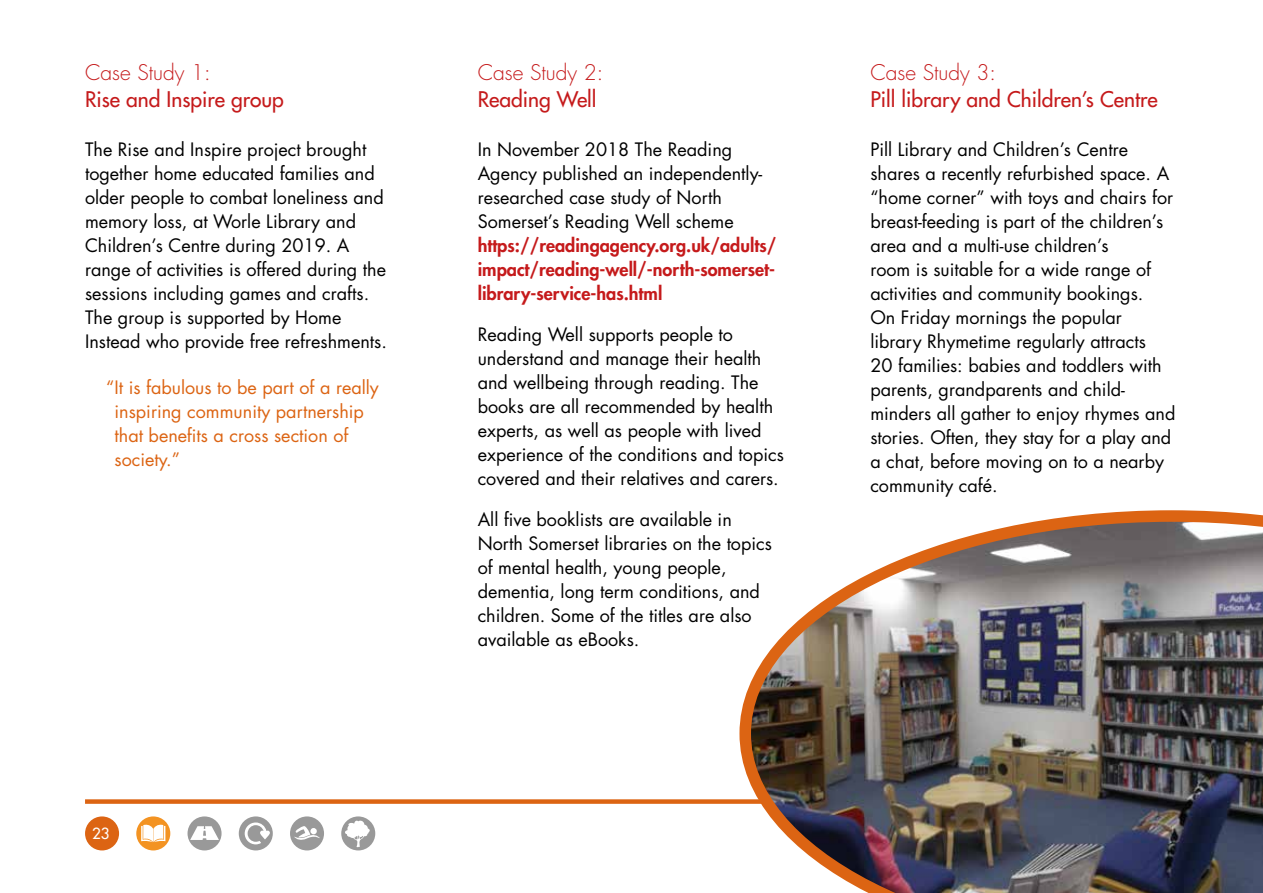
<style>
.page{position:relative;width:1263px;height:893px;background:#fff}
.page>*{position:absolute;margin:0;border:0;box-sizing:border-box;transform-origin:0 0}
.Heading_4__H4{font:21px/27px "Futura LT";color:#c51a1b}
.Heading_4__H4-2{font:300 21px/27px "Futura LT";color:#c51a1b}
.Text__P{font:18px/24px "Futura LT";color:#000}
.Quote__P{font:18px/24px "Futura LT";color:#dc6413}
.t1{font:15px "Futura LT";color:#fff}
.s1{font-weight:300}
.s2{font-weight:400}
.s3{font-weight:800;color:#c51a1b}
</style>
<div class="page">
<div style="left:85px;top:799px;width:1093px;height:5px;background:#dc6413"></div>
<div style="left:136px;top:816px;width:34px;height:34px;background:#f39322;border-radius:50%"></div>
<svg style="left:141px;top:824px;width:24px;height:18px"></svg>
<div style="left:188px;top:816px;width:34px;height:34px;background:#999;border-radius:50%"></div>
<svg style="left:190px;top:826px;width:29px;height:14px"></svg>
<div style="left:239px;top:816px;width:34px;height:34px;background:#999;border-radius:50%"></div>
<svg style="left:245px;top:822px;width:25px;height:22px"></svg>
<div style="left:290px;top:816px;width:34px;height:34px;background:#999;border-radius:50%"></div>
<svg style="left:294px;top:826px;width:26px;height:14px"></svg>
<div style="left:341px;top:816px;width:34px;height:34px;background:#999;border-radius:50%"></div>
<svg style="left:345px;top:821px;width:25px;height:26px"></svg>
<div style="left:85px;top:816px;width:34px;height:34px;background:#dc6413;border-radius:50%"></div>
<img style="left:739px;top:510px;width:524px;height:383px">
<h4 class="Heading_4__H4" style="left:85px;top:58px;width:200px"><span class="s1">Case Study 1:<br></span>Rise and Inspire group</h4>
<p class="Text__P" style="left:85px;top:138px;width:303px">The Rise and Inspire project brought together home educated families and older people to combat loneliness and memory loss, at Worle Library and Children’s Centre during 2019. A range of activities is offered during the sessions including games and crafts.<br>The group is supported by Home Instead who provide free refreshments.</p>
<p class="Quote__P" style="left:115px;top:375px;width:266px;text-indent:-8px">“It is fabulous to be part of a really inspiring community partnership that benefits a cross section of society.”</p>
<p class="t1" style="left:92px;top:824px;width:19px">23</p>
<h4 class="Heading_4__H4-2" style="left:478px;top:59px;width:127px">Case Study 2:<br><span class="s2">Reading Well</span></h4>
<p class="Text__P" style="left:478px;top:138px;width:300px">In November 2018 The Reading Agency published an independently&shy;researched case study of North Somerset’s Reading Well scheme <span class="s3">https://readingagency.org.uk/adults/ impact/reading-well/-north-somerset&shy;library-service-has.html</span></p>
<p class="Text__P" style="left:478px;top:323px;width:308px">Reading Well supports people to understand and manage their health and wellbeing through reading. The books are all recommended by health experts, as well as people with lived experience of the conditions and topics covered and their relatives and carers.</p>
<p class="Text__P" style="left:478px;top:508px;width:296px">All five booklists are available in North Somerset libraries on the topics of mental health, young people, dementia, long term conditions, and children. Some of the titles are also available as eBooks.</p>
<h4 class="Heading_4__H4" style="left:870px;top:58px;width:289px"><span class="s1">Case Study 3:<br></span>Pill library and Children’s Centre</h4>
<p class="Text__P" style="left:870px;top:138px;width:307px">Pill Library and Children’s Centre shares a recently refurbished space. A “home corner” with toys and chairs for breast-feeding is part of the children’s area and a multi-use children’s<br>room is suitable for a wide range of activities and community bookings.<br>On Friday mornings the popular library Rhymetime regularly attracts<br>20 families: babies and toddlers with parents, grandparents and child&shy;minders all gather to enjoy rhymes and stories. Often, they stay for a play and a chat, before moving on to a nearby community café.</p>
</div>
